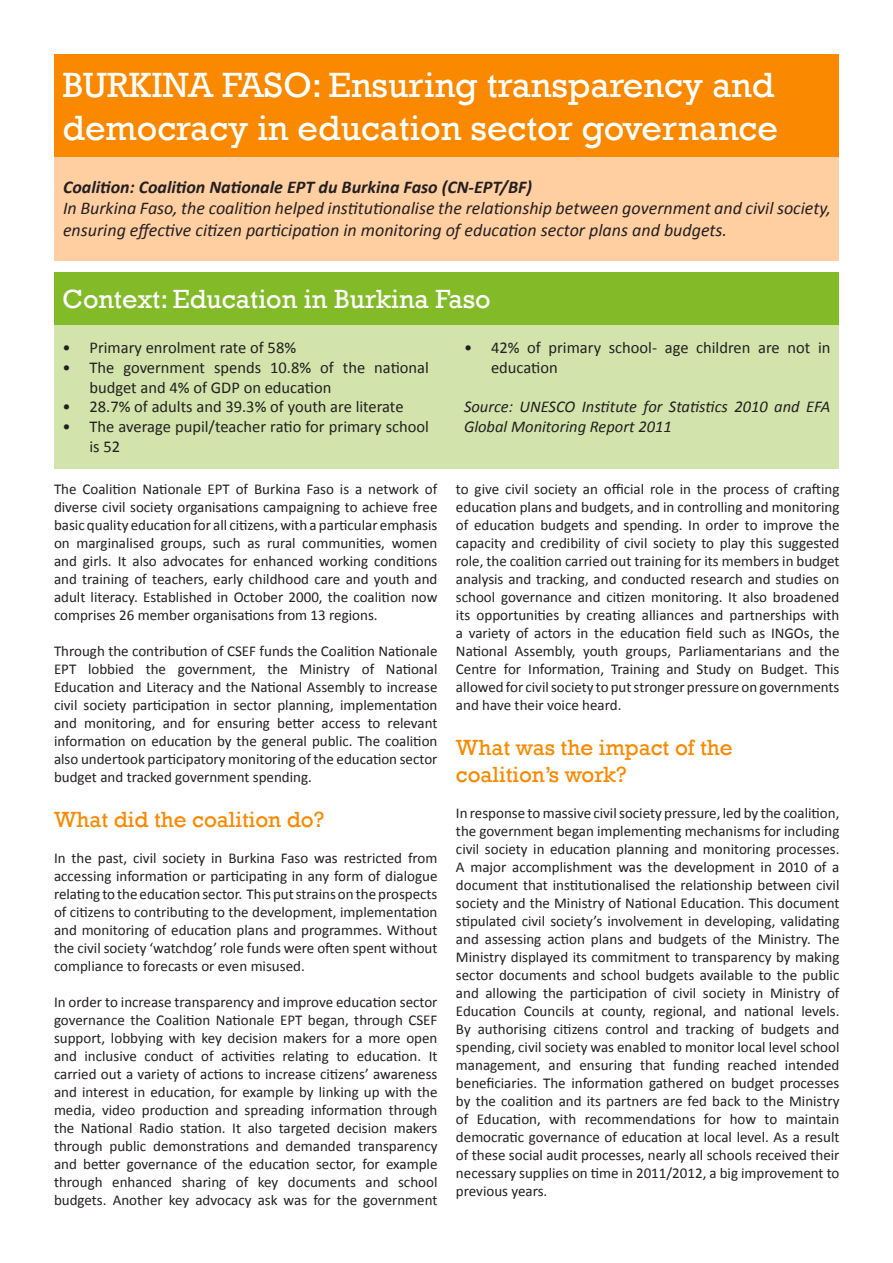
<style>
.page{position:relative;width:893px;height:1263px;background:#fff}
.page>*{position:absolute;margin:0;border:0;box-sizing:border-box;transform-origin:0 0}
.t1{font:36px/43.2px "Rockwell";color:#fff}
.t2{font:27px "Rockwell";color:#fff}
.t3{font:22.5px/27px "Rockwell";color:#fa8900}
.t4{font:italic 18px/21.6px "Calibri";color:#231f20}
.t5{font:italic 700 18px "Calibri";color:#231f20}
.t6{font:16.5px/19.8px "Calibri";color:#231f20}
.t7{font:italic 16.5px/19.8px "Calibri";color:#231f20}
.t8{font:15px/18px "Calibri";color:#231f20;text-align:justify}
</style>
<div class="page">
<div style="left:54px;top:54px;width:785px;height:104px;background:#fa8900"></div>
<div style="left:54px;top:158px;width:785px;height:103px;background:#ffcfa2"></div>
<div style="left:391px;top:313px;width:90px;height:156px;background:#d2e4ac"></div>
<div style="left:54px;top:321px;width:383px;height:148px;background:#d2e4ac"></div>
<div style="left:455px;top:321px;width:384px;height:148px;background:#d2e4ac"></div>
<div style="left:54px;top:272px;width:785px;height:53px;background:#82bb27"></div>
<h1 class="t1" style="left:63px;top:64px;width:717px">BURKINA FASO: Ensuring transparency and democracy in education sector governance</h1>
<p class="t5" style="left:63px;top:175px;width:471px">Coalition: Coalition Nationale EPT du Burkina Faso (CN-EPT/BF)</p>
<p class="t4" style="left:63px;top:197px;width:769px">In Burkina Faso, the coalition helped institutionalise the relationship between government and civil society, ensuring effective citizen participation in monitoring of education sector plans and budgets.</p>
<h2 class="t2" style="left:63px;top:283px;width:430px">Context: Education in Burkina Faso</h2>
<p class="t6" style="left:63px;top:338px;width:235px">• Primary enrolment rate of 58%</p>
<p class="t6" style="left:90px;top:358px;width:341px;text-indent:-27px">• The government spends 10.8% of the national budget and 4% of GDP on education</p>
<p class="t6" style="left:63px;top:397px;width:343px">• 28.7% of adults and 39.3% of youth are literate</p>
<p class="t6" style="left:90px;top:417px;width:341px;text-indent:-27px">• The average pupil/teacher ratio for primary school is 52</p>
<p class="t8" style="left:54px;top:480px;width:385px">The Coalition Nationale EPT of Burkina Faso is a network of diverse civil society organisations campaigning to achieve free basic quality education for all citizens, with a particular emphasis on marginalised groups, such as rural communities, women and girls. It also advocates for enhanced working conditions and training of teachers, early childhood care and youth and adult literacy. Established in October 2000, the coalition now comprises 26 member organisations from 13 regions.</p>
<p class="t8" style="left:54px;top:642px;width:385px">Through the contribution of CSEF funds the Coalition Nationale EPT lobbied the government, the Ministry of National Education and Literacy and the National Assembly to increase civil society participation in sector planning, implementation and monitoring, and for ensuring better access to relevant information on education by the general public. The coalition also undertook participatory monitoring of the education sector budget and tracked government spending.</p>
<h3 class="t3" style="left:54px;top:806px;width:272px">What did the coalition do?</h3>
<p class="t8" style="left:54px;top:849px;width:385px">In the past, civil society in Burkina Faso was restricted from accessing information or participating in any form of dialogue relating to the education sector. This put strains on the prospects of citizens to contributing to the development, implementation and monitoring of education plans and programmes. Without the civil society ‘watchdog’ role funds were often spent without compliance to forecasts or even misused.</p>
<p class="t8" style="left:54px;top:993px;width:385px">In order to increase transparency and improve education sector governance the Coalition Nationale EPT began, through CSEF support, lobbying with key decision makers for a more open and inclusive conduct of activities relating to education. It carried out a variety of actions to increase citizens’ awareness and interest in education, for example by linking up with the media, video production and spreading information through the National Radio station. It also targeted decision makers through public demonstrations and demanded transparency and better governance of the education sector, for example through enhanced sharing of key documents and school budgets. Another key advocacy ask was for the government</p>
<p class="t6" style="left:491px;top:338px;width:341px;text-indent:-27px">• 42% of primary school- age children are not in education</p>
<p class="t7" style="left:464px;top:396px;width:368px">Source: UNESCO Institute for Statistics 2010 and EFA<br>Global Monitoring Report 2011</p>
<p class="t8" style="left:456px;top:480px;width:385px">to give civil society an official role in the process of crafting education plans and budgets, and in controlling and monitoring of education budgets and spending. In order to improve the capacity and credibility of civil society to play this suggested role, the coalition carried out training for its members in budget analysis and tracking, and conducted research and studies on school governance and citizen monitoring. It also broadened its opportunities by creating alliances and partnerships with a variety of actors in the education field such as INGOs, the National Assembly, youth groups, Parliamentarians and the Centre for Information, Training and Study on Budget. This allowed for civil society to put stronger pressure on governments and have their voice heard.</p>
<h3 class="t3" style="left:456px;top:734px;width:278px">What was the impact of the coalition’s work?</h3>
<p class="t8" style="left:456px;top:804px;width:385px">In response to massive civil society pressure, led by the coalition, the government began implementing mechanisms for including civil society in education planning and monitoring processes.<br>A major accomplishment was the development in 2010 of a document that institutionalised the relationship between civil society and the Ministry of National Education. This document stipulated civil society’s involvement in developing, validating and assessing action plans and budgets of the Ministry. The Ministry displayed its commitment to transparency by making sector documents and school budgets available to the public and allowing the participation of civil society in Ministry of Education Councils at county, regional, and national levels.<br>By authorising citizens control and tracking of budgets and spending, civil society was enabled to monitor local level school management, and ensuring that funding reached intended beneficiaries. The information gathered on budget processes by the coalition and its partners are fed back to the Ministry of Education, with recommendations for how to maintain democratic governance of education at local level. As a result of these social audit processes, nearly all schools received their necessary supplies on time in 2011/2012, a big improvement to previous years.</p>
</div>
